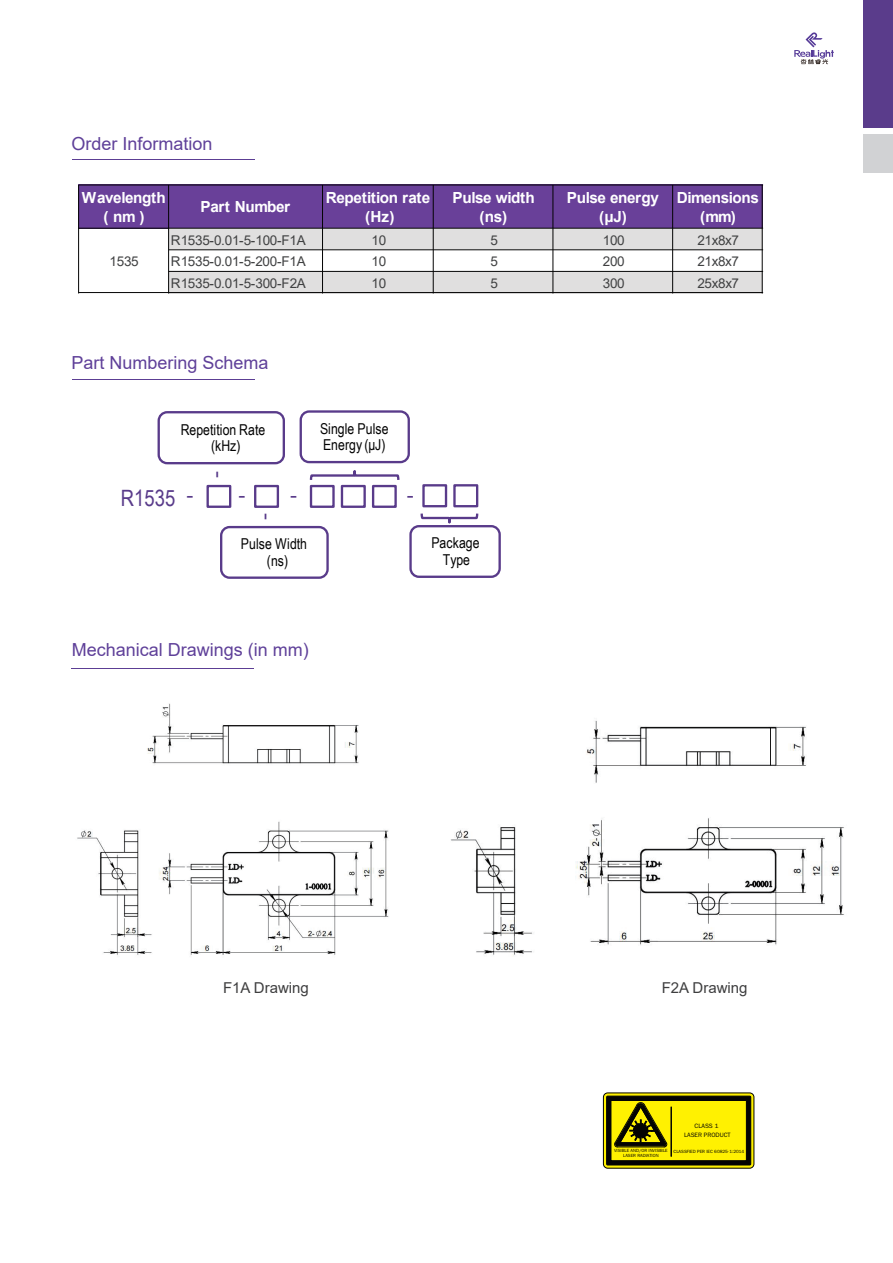
<style>
.page{position:relative;width:893px;height:1263px;background:#fff}
.page>*{position:absolute;margin:0;border:0;box-sizing:border-box;transform-origin:0 0}
.t1{font:22.5px "Arial Narrow";letter-spacing:.005em;color:#593b8a}
.t2{font:20.4px "FZLTZHK GBK1 0 G Bpc EUC H";color:#593b8a}
.t3{font:18px "Arial";color:#5f4099}
.t4{font:700 15.3px/19.8px "Arial";letter-spacing:-.02em;color:#fff;text-align:center}
.t5{font:15px/16.4px "Arial Narrow";letter-spacing:.005em;color:#030303;text-align:center}
.t6{font:15px "Arial";color:#3e3e3f}
.t7{font:13.5px "Arial";letter-spacing:-.02em;color:#404142}
.t8{font:6.3px/9px "Wen Quan Yi Zen Hei";color:#030303;text-align:center}
.t9{font:4.5px/5.4px "Wen Quan Yi Zen Hei";color:#030303;text-align:center}
</style>
<div class="page">
<div style="left:864px;top:0;width:29px;height:128px;background:#5a3c8b"></div>
<div style="left:864px;top:135px;width:29px;height:38px;background:#d1d2d4"></div>
<svg style="left:603px;top:1093px;width:151px;height:75px"></svg>
<hr style="left:72px;top:159px;width:182px;height:1px;background:#5c3e94">
<hr style="left:72px;top:379px;width:182px;height:1px;background:#5c3e94">
<hr style="left:71px;top:668px;width:182px;height:1px;background:#5c3e94">
<div style="left:300px;top:410px;width:110px;height:53px;border:2px solid #593b8a;border-radius:8px"></div>
<div style="left:158px;top:411px;width:127px;height:53px;border:2px solid #593b8a;border-radius:8px"></div>
<div style="left:206px;top:485px;width:25px;height:23px;border:2px solid #593b8a"></div>
<div style="left:310px;top:485px;width:25px;height:23px;border:2px solid #593b8a"></div>
<div style="left:341px;top:485px;width:25px;height:23px;border:2px solid #593b8a"></div>
<div style="left:372px;top:485px;width:25px;height:23px;border:2px solid #593b8a"></div>
<svg style="left:309px;top:470px;width:91px;height:10px"></svg>
<div style="left:409px;top:525px;width:92px;height:53px;border:2px solid #593b8a;border-radius:8px"></div>
<div style="left:422px;top:484px;width:25px;height:23px;border:2px solid #593b8a"></div>
<div style="left:453px;top:484px;width:25px;height:23px;border:2px solid #593b8a"></div>
<svg style="left:420px;top:513px;width:59px;height:11px"></svg>
<div style="left:254px;top:485px;width:25px;height:23px;border:2px solid #593b8a"></div>
<div style="left:220px;top:526px;width:109px;height:53px;border:2px solid #593b8a;border-radius:8px"></div>
<svg style="left:794px;top:32px;width:40px;height:32px"></svg>
<img style="left:77px;top:703px;width:312px;height:252px">
<img style="left:450px;top:720px;width:394px;height:236px">
<div style="left:78px;top:185px;width:91px;height:44px;background:#694099"></div>
<div style="left:168px;top:185px;width:155px;height:44px;background:#694099"></div>
<div style="left:322px;top:185px;width:112px;height:44px;background:#694099"></div>
<div style="left:433px;top:185px;width:120px;height:44px;background:#694099"></div>
<div style="left:552px;top:185px;width:121px;height:44px;background:#694099"></div>
<div style="left:672px;top:185px;width:91px;height:44px;background:#694099"></div>
<div style="left:168px;top:228px;width:155px;height:22px;background:#e0dfdf"></div>
<div style="left:322px;top:228px;width:112px;height:22px;background:#e0dfdf"></div>
<div style="left:433px;top:228px;width:120px;height:22px;background:#e0dfdf"></div>
<div style="left:552px;top:228px;width:121px;height:22px;background:#e0dfdf"></div>
<div style="left:672px;top:228px;width:91px;height:22px;background:#e0dfdf"></div>
<div style="left:168px;top:271px;width:155px;height:22px;background:#e0dfdf"></div>
<div style="left:322px;top:271px;width:112px;height:22px;background:#e0dfdf"></div>
<div style="left:433px;top:271px;width:120px;height:22px;background:#e0dfdf"></div>
<div style="left:552px;top:271px;width:121px;height:22px;background:#e0dfdf"></div>
<div style="left:672px;top:271px;width:91px;height:22px;background:#e0dfdf"></div>
<hr style="left:79px;top:185px;width:684px;height:1px;background:#030303">
<hr style="left:79px;top:228px;width:684px;height:1px;background:#030303">
<hr style="left:169px;top:249px;width:594px;height:1px;background:#030303">
<hr style="left:169px;top:271px;width:594px;height:1px;background:#030303">
<hr style="left:79px;top:292px;width:684px;height:1px;background:#030303">
<hr style="left:78px;top:185px;width:1px;height:108px;background:#030303">
<hr style="left:168px;top:185px;width:1px;height:108px;background:#030303">
<hr style="left:322px;top:185px;width:1px;height:108px;background:#030303">
<hr style="left:433px;top:185px;width:1px;height:108px;background:#030303">
<hr style="left:552px;top:185px;width:1px;height:108px;background:#030303">
<hr style="left:672px;top:185px;width:1px;height:108px;background:#030303">
<hr style="left:762px;top:185px;width:1px;height:108px;background:#030303">
<h3 class="t3" style="left:72px;top:131px;width:143px">Order Information</h3>
<p class="t4" style="left:82px;top:187px;width:86px">Wavelength (nm)</p>
<p class="t4" style="left:201px;top:197px;width:91px">Part Number</p>
<p class="t4" style="left:326px;top:187px;width:106px">Repetition rate (Hz)</p>
<p class="t4" style="left:453px;top:187px;width:84px">Pulse width (ns)</p>
<p class="t4" style="left:567px;top:187px;width:94px">Pulse energy (μJ)</p>
<p class="t4" style="left:677px;top:187px;width:84px">Dimensions (mm)</p>
<p class="t7" style="left:110px;top:252px;width:31px">1535</p>
<p class="t7" style="left:171px;top:231px;width:136px">R1535-0.01-5-100-F1A</p>
<p class="t7" style="left:372px;top:231px;width:16px">10</p>
<p class="t7" style="left:490px;top:231px;width:9px">5</p>
<p class="t7" style="left:603px;top:231px;width:23px">100</p>
<p class="t7" style="left:697px;top:231px;width:43px">21x8x7</p>
<p class="t7" style="left:171px;top:252px;width:136px">R1535-0.01-5-200-F1A</p>
<p class="t7" style="left:371px;top:252px;width:16px">10</p>
<p class="t7" style="left:490px;top:252px;width:9px">5</p>
<p class="t7" style="left:603px;top:252px;width:23px">200</p>
<p class="t7" style="left:697px;top:252px;width:43px">21x8x7</p>
<p class="t7" style="left:171px;top:274px;width:137px">R1535-0.01-5-300-F2A</p>
<p class="t7" style="left:372px;top:274px;width:16px">10</p>
<p class="t7" style="left:490px;top:274px;width:9px">5</p>
<p class="t7" style="left:603px;top:274px;width:23px">300</p>
<p class="t7" style="left:697px;top:274px;width:43px">25x8x7</p>
<h3 class="t3" style="left:71px;top:351px;width:199px">Part Numbering Schema</h3>
<p class="t5" style="left:181px;top:420px;width:86px">Repetition Rate (kHz)</p>
<h2 class="t2" style="left:231px;top:471px;width:8px;rotate:90deg">-</h2>
<p class="t5" style="left:320px;top:420px;width:70px;text-align:left">Single Pulse<br>Energy (μJ)</p>
<h1 class="t1" style="left:121px;top:482px;width:56px">R1535</h1>
<h2 class="t2" style="left:186px;top:483px;width:60px">- -</h2>
<h2 class="t2" style="left:407px;top:483px;width:8px">-</h2>
<h2 class="t2" style="left:290px;top:483px;width:8px">-</h2>
<h2 class="t2" style="left:279px;top:513px;width:8px;rotate:90deg">-</h2>
<p class="t5" style="left:241px;top:535px;width:68px">Pulse Width (ns)</p>
<p class="t5" style="left:431px;top:534px;width:50px">Package<br>Type</p>
<h3 class="t3" style="left:72px;top:637px;width:239px">Mechanical Drawings (in mm)</h3>
<p class="t6" style="left:223px;top:977px;width:87px">F1A Drawing</p>
<p class="t6" style="left:662px;top:977px;width:87px">F2A Drawing</p>
<p class="t8" style="left:684px;top:1121px;width:48px">CLASS 1<br>LASER PRODUCT</p>
<p class="t9" style="left:614px;top:1147px;width:55px">VISIBLE AND/OR INVISIBLE<br>LASER RADIATION</p>
<p class="t9" style="left:674px;top:1149px;width:72px">CLASSFIED PER IEC 60825-1:2014</p>
</div>
